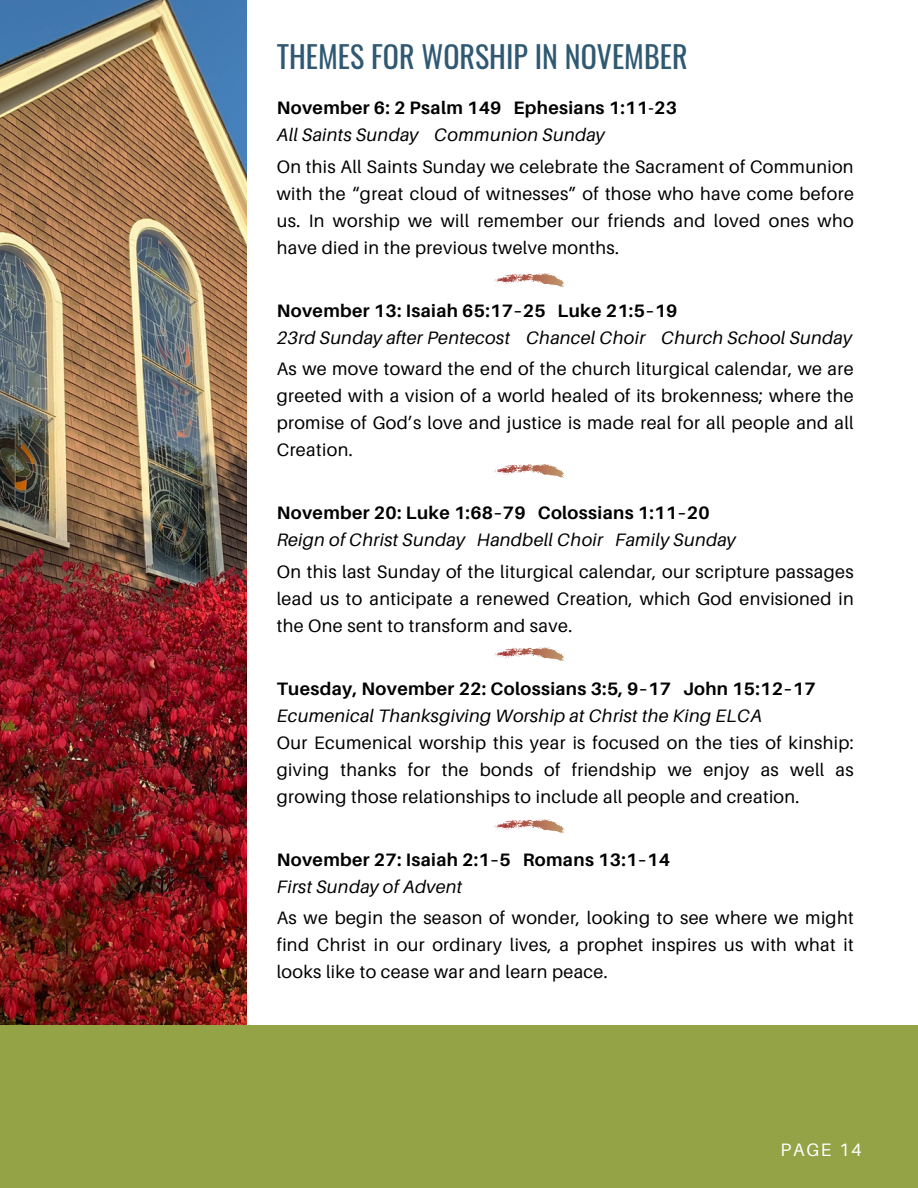
<style>
.page{position:relative;width:918px;height:1188px;background:#fff}
.page>*{position:absolute;margin:0;border:0;box-sizing:border-box;transform-origin:0 0}
.t1{font:30px "Oswald";color:#2f5972}
.t2{font:18px/27px "Aileron";letter-spacing:.02em;color:#000;text-align:justify}
.t3{font:italic 18px "Aileron";letter-spacing:.02em;color:#000}
.t4{font:700 18px "Aileron";letter-spacing:.02em;color:#000}
.t5{font:18px "Aileron";letter-spacing:.1em;color:#fff}
</style>
<div class="page">
<img style="left:0;top:0;width:246px;height:1025px">
<div style="left:0;top:1025px;width:918px;height:163px;background:#93a345"></div>
<svg style="left:493px;top:273px;width:72px;height:15px"></svg>
<svg style="left:493px;top:464px;width:72px;height:14px"></svg>
<svg style="left:493px;top:647px;width:72px;height:15px"></svg>
<svg style="left:493px;top:819px;width:72px;height:15px"></svg>
<h1 class="t1" style="left:277px;top:33px;width:412px">THEMES FOR WORSHIP IN NOVEMBER</h1>
<p class="t4" style="left:277px;top:97px;width:402px">November 6: 2 Psalm 149 Ephesians 1:11-23</p>
<p class="t3" style="left:277px;top:124px;width:330px">All Saints Sunday Communion Sunday</p>
<p class="t2" style="left:277px;top:152px;width:579px">On this All Saints Sunday we celebrate the Sacrament of Communion with the “great cloud of witnesses” of those who have come before us. In worship we will remember our friends and loved ones who have died in the previous twelve months.</p>
<p class="t4" style="left:277px;top:299px;width:402px">November 13: Isaiah 65:17–25 Luke 21:5–19</p>
<p class="t3" style="left:277px;top:326px;width:577px">23rd Sunday after Pentecost Chancel Choir Church School Sunday</p>
<p class="t2" style="left:277px;top:355px;width:579px">As we move toward the end of the church liturgical calendar, we are greeted with a vision of a world healed of its brokenness; where the promise of God’s love and justice is made real for all people and all Creation.</p>
<p class="t4" style="left:277px;top:502px;width:434px">November 20: Luke 1:68–79 Colossians 1:11–20</p>
<p class="t3" style="left:277px;top:529px;width:461px">Reign of Christ Sunday Handbell Choir Family Sunday</p>
<p class="t2" style="left:277px;top:557px;width:579px">On this last Sunday of the liturgical calendar, our scripture passages lead us to anticipate a renewed Creation, which God envisioned in the One sent to transform and save.</p>
<p class="t4" style="left:277px;top:677px;width:540px">Tuesday, November 22: Colossians 3:5, 9–17 John 15:12–17</p>
<p class="t3" style="left:277px;top:704px;width:487px">Ecumenical Thanksgiving Worship at Christ the King ELCA</p>
<p class="t2" style="left:277px;top:728px;width:579px">Our Ecumenical worship this year is focused on the ties of kinship: giving thanks for the bonds of friendship we enjoy as well as growing those relationships to include all people and creation.</p>
<p class="t4" style="left:277px;top:848px;width:395px">November 27: Isaiah 2:1–5 Romans 13:1–14</p>
<p class="t3" style="left:277px;top:875px;width:187px">First Sunday of Advent</p>
<p class="t2" style="left:277px;top:904px;width:579px">As we begin the season of wonder, looking to see where we might find Christ in our ordinary lives, a prophet inspires us with what it looks like to cease war and learn peace.</p>
<p class="t5" style="left:773px;top:1138px;width:83px">PAGE 22</p>
<p class="t5" style="left:781px;top:1139px;width:83px">PAGE 14</p>
</div>
